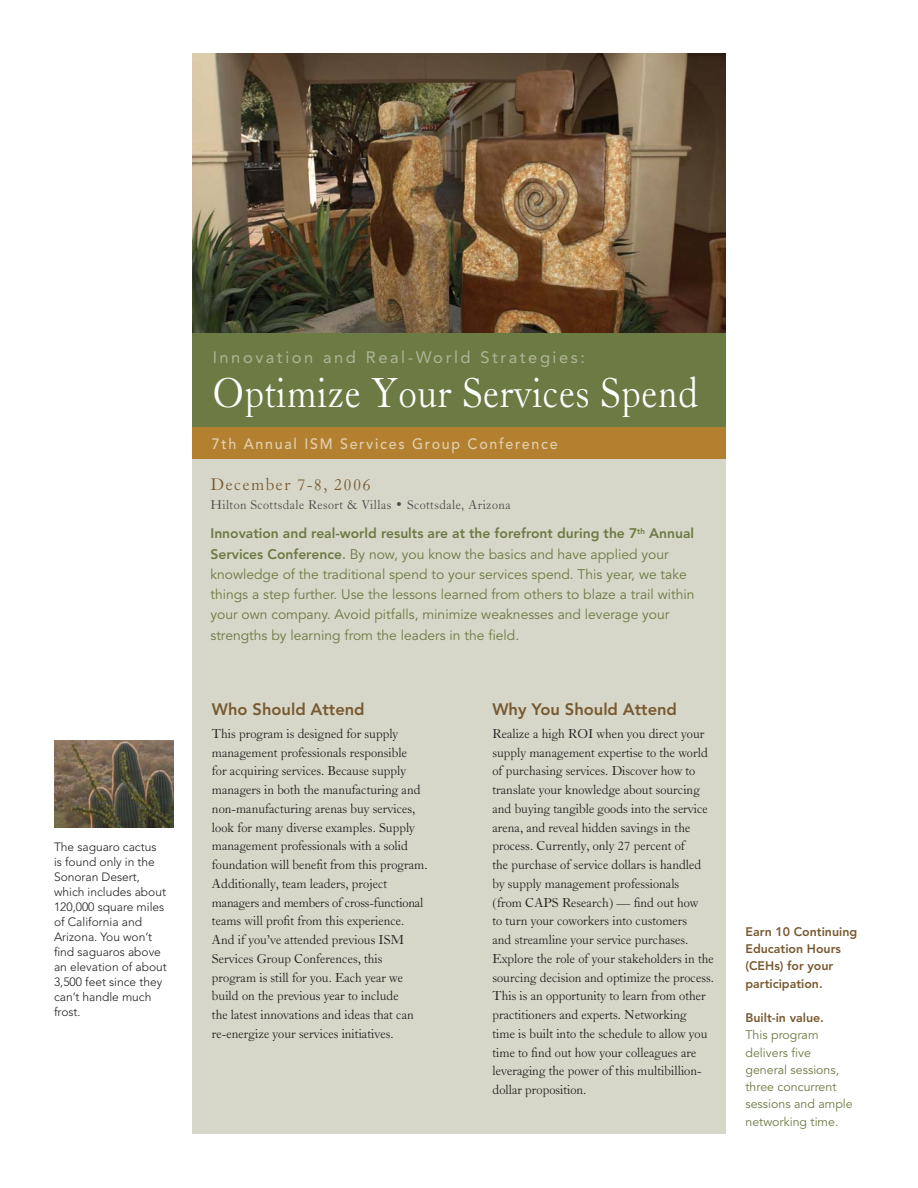
<style>
.page{position:relative;width:918px;height:1188px;background:#fff}
.page>*{position:absolute;margin:0;border:0;box-sizing:border-box;transform-origin:0 0}
.t1{font:45px "Caslon Old Face BT";letter-spacing:.02em;color:#fff;scale:.9 1}
.t2{font:18px "Caslon Old Face BT";letter-spacing:.085em;color:#785a31}
.t3{font:16.5px "Avenir";letter-spacing:.155em;color:#b1b598}
.t4{font:800 16.5px "Avenir";color:#785a31}
.t5{font:500 15px "Avenir";letter-spacing:.12em;color:#e1ceb1;scale:.95 1}
.t6{font:13.8px/18.8px "Caslon Old Face BT";color:#231f20}
.t7{font:13.8px/20.2px "Avenir";color:#6c7a43}
.t8{font:13.5px "Caslon Old Face BT";letter-spacing:.03em;color:#4c4c4e}
.t9{font:12.3px/17.2px "Avenir";color:#6c7a43}
.t10{font:800 12.3px/17.2px "Avenir";color:#785a31}
.t11{font:300 12px/15px "Avenir";color:#231f20}
.s1{font-weight:800}
.s2{font-weight:500}
</style>
<div class="page">
<div style="left:192px;top:87px;width:534px;height:1047px;background:#d7d7c9"></div>
<img style="left:192px;top:54px;width:534px;height:279px">
<div style="left:192px;top:333px;width:534px;height:119px;background:#6c7a43"></div>
<div style="left:192px;top:428px;width:534px;height:31px;background:#b2802e"></div>
<img style="left:54px;top:741px;width:120px;height:87px">
<p class="t11" style="left:54px;top:840px;width:114px">The saguaro cactus is found only in the<br>Sonoran Desert, which includes about<br>120,000 square miles of California and<br>Arizona. You won’t find saguaros above an elevation of about<br>3,500 feet since they can’t handle much frost.</p>
<p class="t3" style="left:213px;top:351px;width:374px">Innovation and Real-World Strategies:</p>
<h1 class="t1" style="left:213px;top:375px;width:541px">Optimize Your Services Spend</h1>
<p class="t5" style="left:212px;top:438px;width:365px">7th Annual ISM Services Group Conference</p>
<h2 class="t2" style="left:210px;top:478px;width:162px">December 7-8, 2006</h2>
<p class="t8" style="left:210px;top:500px;width:302px">Hilton Scottsdale Resort &amp; Villas • Scottsdale, Arizona</p>
<p class="t7" style="left:210px;top:525px;width:485px"><span class="s1">Innovation and real-world results are at the forefront during the 7</span><sup>th</sup> <span class="s1">Annual Services Conference</span><span class="s2">.</span> By now, you know the basics and have applied your knowledge of the traditional spend to your services spend. This year, we take things a step further. Use the lessons learned from others to blaze a trail within your own company. Avoid pitfalls, minimize weaknesses and leverage your strengths by learning from the leaders in the field.</p>
<p class="t4" style="left:212px;top:702px;width:154px">Who Should Attend</p>
<p class="t6" style="left:212px;top:725px;width:217px">This program is designed for supply management professionals responsible<br>for acquiring services. Because supply managers in both the manufacturing and non-manufacturing arenas buy services, look for many diverse examples. Supply management professionals with a solid foundation will benefit from this program.<br>Additionally, team leaders, project managers and members of cross-functional teams will profit from this experience.<br>And if you’ve attended previous ISM Services Group Conferences, this program is still for you. Each year we build on the previous year to include<br>the latest innovations and ideas that can re-energize your services initiatives.</p>
<p class="t4" style="left:492px;top:702px;width:186px">Why You Should Attend</p>
<p class="t6" style="left:492px;top:725px;width:223px">Realize a high ROI when you direct your supply management expertise to the world of purchasing services. Discover how to translate your knowledge about sourcing and buying tangible goods into the service arena, and reveal hidden savings in the process. Currently, only 27 percent of<br>the purchase of service dollars is handled by supply management professionals<br>(from CAPS Research) — find out how<br>to turn your coworkers into customers<br>and streamline your service purchases.<br>Explore the role of your stakeholders in the sourcing decision and optimize the process.<br>This is an opportunity to learn from other practitioners and experts. Networking<br>time is built into the schedule to allow you time to find out how your colleagues are leveraging the power of this multibillion&shy;dollar proposition.</p>
<p class="t10" style="left:746px;top:924px;width:113px">Earn 10 Continuing<br>Education Hours (CEHs) for your participation.</p>
<p class="t10" style="left:746px;top:1010px;width:80px">Built-in value.</p>
<p class="t9" style="left:746px;top:1028px;width:109px">This program delivers five general sessions, three concurrent sessions and ample networking time.</p>
</div>
